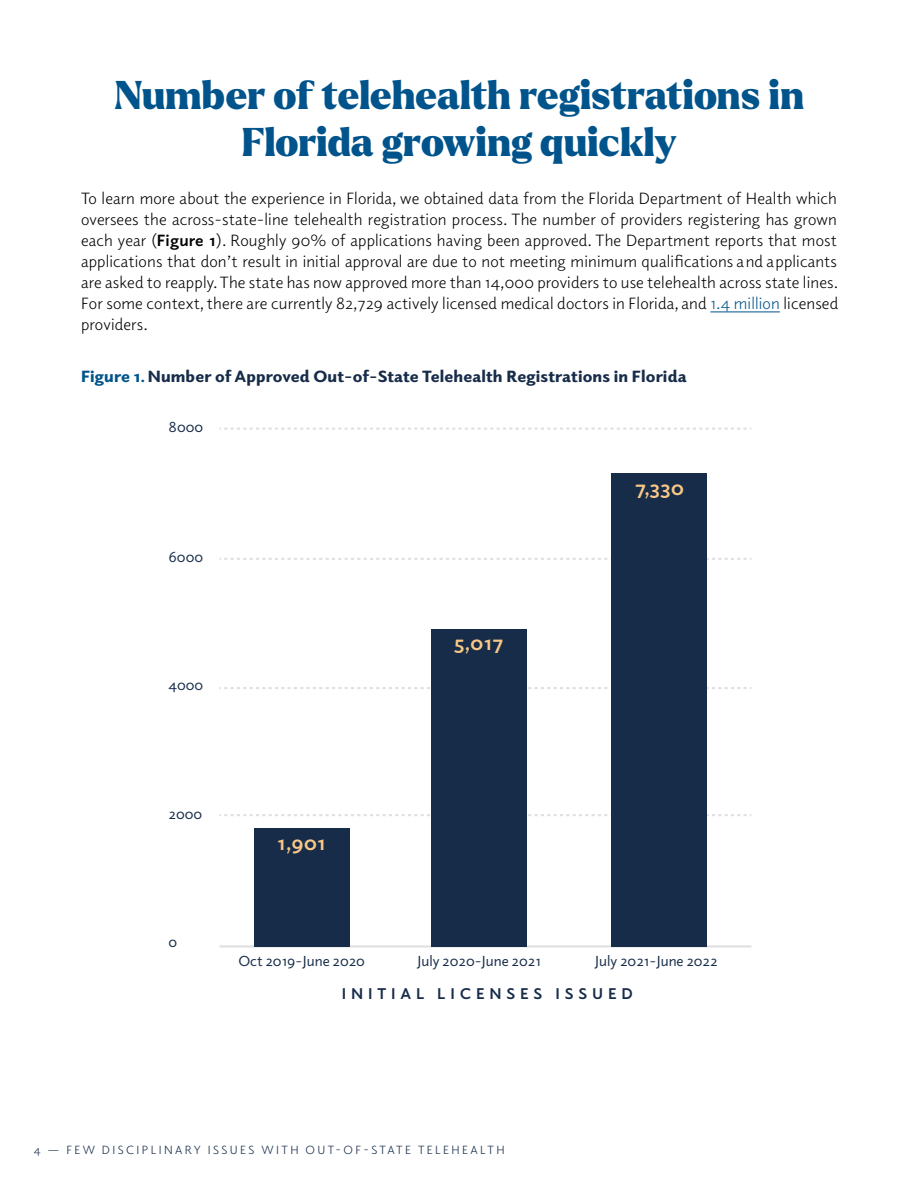
<style>
.page{position:relative;width:918px;height:1188px;background:#fff}
.page>*{position:absolute;margin:0;border:0;box-sizing:border-box;transform-origin:0 0}
.t1{font:900 39px/46.8px "Larken";color:#00548b;text-align:center}
.t2{font:700 21px "Elido";color:#fac886}
.t3{font:16.5px/21px "Elido";letter-spacing:.01em;color:#000;text-align:justify}
.t4{font:900 16.5px "Elido";letter-spacing:.01em;color:#172c49}
.t5{font:700 15.75px "Elido";letter-spacing:.31em;color:#172c49}
.t6{font:14.7px "Elido";color:#172c49}
.t7{font:12px "Elido";letter-spacing:.2em;color:#172c49}
.s1{font-weight:700}
.s2{color:#00548b}
</style>
<div class="page">
<hr style="left:710px;top:312px;width:70px;height:1px;background:#00548b">
<svg style="left:219px;top:814px;width:532px;height:2px"></svg>
<svg style="left:219px;top:687px;width:532px;height:2px"></svg>
<svg style="left:219px;top:558px;width:532px;height:2px"></svg>
<svg style="left:219px;top:428px;width:532px;height:2px"></svg>
<hr style="left:219px;top:945px;width:532px;height:3px;background:#e0e0e0">
<div style="left:254px;top:828px;width:95px;height:119px;background:#172c49"></div>
<div style="left:431px;top:629px;width:96px;height:318px;background:#172c49"></div>
<div style="left:611px;top:473px;width:96px;height:474px;background:#172c49"></div>
<h1 class="t1" style="left:114px;top:73px;width:692px">Number of telehealth registrations in<br>Florida growing quickly</h1>
<p class="t3" style="left:81px;top:187px;width:759px">To learn more about the experience in Florida, we obtained data from the Florida Department of Health which oversees the across-state-line telehealth registration process. The number of providers registering has grown each year (<span class="s1">Figure 1</span>). Roughly 90% of applications having been approved. The Department reports that most applications that don’t result in initial approval are due to not meeting minimum qualifications and applicants are asked to reapply. The state has now approved more than 14,000 providers to use telehealth across state lines.<br>For some context, there are currently 82,729 actively licensed medical doctors in Florida, and <span class="s2">1.4 million</span> licensed providers.</p>
<p class="t4" style="left:81px;top:366px;width:607px"><span class="s2">Figure 1.</span> Number of Approved Out-of-State Telehealth Registrations in Florida</p>
<p class="t6" style="left:169px;top:417px;width:36px">8000</p>
<p class="t6" style="left:169px;top:547px;width:36px">6000</p>
<p class="t6" style="left:169px;top:676px;width:36px">4000</p>
<p class="t2" style="left:454px;top:629px;width:51px">5,017</p>
<p class="t2" style="left:635px;top:474px;width:51px">7,330</p>
<p class="t6" style="left:169px;top:804px;width:35px">2000</p>
<p class="t6" style="left:169px;top:932px;width:10px">0</p>
<p class="t2" style="left:277px;top:829px;width:51px">1,901</p>
<p class="t6" style="left:238px;top:951px;width:128px">Oct 2019-June 2020</p>
<p class="t6" style="left:417px;top:951px;width:125px">July 2020-June 2021</p>
<p class="t6" style="left:595px;top:951px;width:124px">July 2021-June 2022</p>
<p class="t5" style="left:342px;top:983px;width:293px">INITIAL LICENSES ISSUED</p>
<p class="t7" style="left:34px;top:1142px;width:472px">4 — FEW DISCIPLINARY ISSUES WITH OUT-OF-STATE TELEHEALTH</p>
</div>
